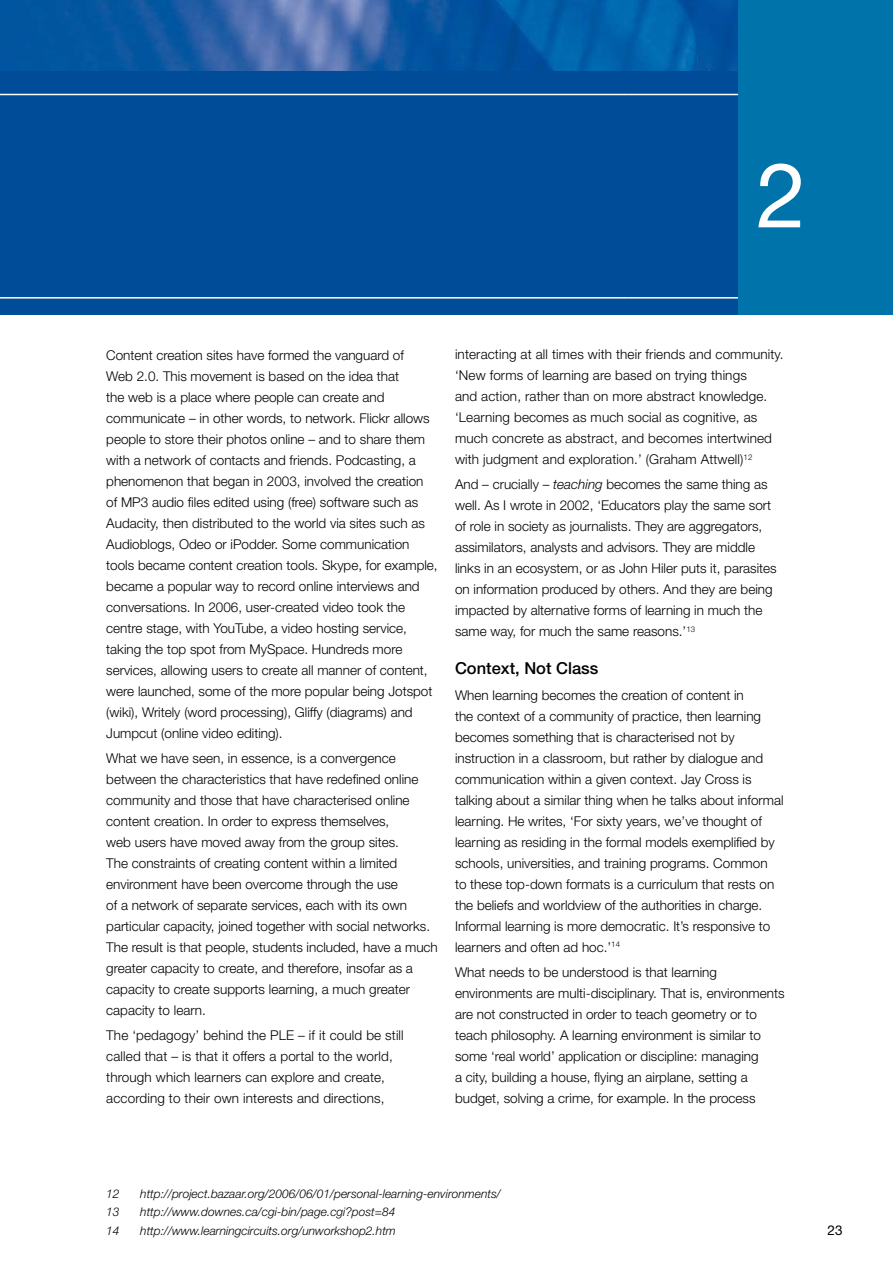
<style>
.page{position:relative;width:893px;height:1263px;background:#fff}
.page>*{position:absolute;margin:0;border:0;box-sizing:border-box;transform-origin:0 0}
.t1{font:90px "Helvetica Neue";color:#fff}
.t2{font:500 16.5px "Helvetica Neue";color:#000}
.t3{font:300 13.5px/21px "Helvetica Neue";color:#000}
.t4{font:13.5px "Helvetica Neue";color:#000}
.t5{font:italic 300 12px "Helvetica Neue";color:#000}
.s1{font-style:italic}
</style>
<div class="page">
<div style="left:0;top:71px;width:893px;height:244px;background:#004c99"></div>
<img style="left:0;top:0;width:738px;height:71px">
<hr style="left:0;top:297px;width:629px;height:2px;background:#fff">
<hr style="left:629px;top:94px;width:264px;height:1px;background:#fff">
<hr style="left:629px;top:297px;width:264px;height:2px;background:#fff">
<hr style="left:0;top:94px;width:629px;height:1px;background:#fff">
<div style="left:738px;top:0;width:155px;height:315px;background:#0073aa"></div>
<h1 class="t1" style="left:756px;top:142px;width:52px">2</h1>
<p class="t3" style="left:106px;top:344px;width:333px">Content creation sites have formed the vanguard of<br>Web 2.0. This movement is based on the idea that<br>the web is a place where people can create and communicate – in other words, to network. Flickr allows people to store their photos online – and to share them with a network of contacts and friends. Podcasting, a phenomenon that began in 2003, involved the creation of MP3 audio files edited using (free) software such as Audacity, then distributed to the world via sites such as Audioblogs, Odeo or iPodder. Some communication tools became content creation tools. Skype, for example, became a popular way to record online interviews and conversations. In 2006, user-created video took the centre stage, with YouTube, a video hosting service, taking the top spot from MySpace. Hundreds more services, allowing users to create all manner of content, were launched, some of the more popular being Jotspot (wiki), Writely (word processing), Gliffy (diagrams) and Jumpcut (online video editing).</p>
<p class="t3" style="left:106px;top:747px;width:333px">What we have seen, in essence, is a convergence between the characteristics that have redefined online community and those that have characterised online content creation. In order to express themselves,<br>web users have moved away from the group sites.<br>The constraints of creating content within a limited environment have been overcome through the use<br>of a network of separate services, each with its own particular capacity, joined together with social networks.<br>The result is that people, students included, have a much greater capacity to create, and therefore, insofar as a capacity to create supports learning, a much greater capacity to learn.</p>
<p class="t3" style="left:106px;top:1025px;width:299px">The ‘pedagogy’ behind the PLE – if it could be still called that – is that it offers a portal to the world, through which learners can explore and create, according to their own interests and directions,</p>
<p class="t3" style="left:455px;top:344px;width:330px">interacting at all times with their friends and community. ‘New forms of learning are based on trying things<br>and action, rather than on more abstract knowledge. ‘Learning becomes as much social as cognitive, as much concrete as abstract, and becomes intertwined with judgment and exploration.’ (Graham Attwell)<sup>12</sup></p>
<p class="t3" style="left:455px;top:474px;width:323px">And – crucially – <span class="s1">teaching</span> becomes the same thing as well. As I wrote in 2002, ‘Educators play the same sort of role in society as journalists. They are aggregators, assimilators, analysts and advisors. They are middle links in an ecosystem, or as John Hiler puts it, parasites on information produced by others. And they are being impacted by alternative forms of learning in much the same way, for much the same reasons.’<sup>13</sup></p>
<p class="t2" style="left:455px;top:659px;width:145px">Context, Not Class</p>
<p class="t3" style="left:455px;top:684px;width:330px">When learning becomes the creation of content in<br>the context of a community of practice, then learning becomes something that is characterised not by instruction in a classroom, but rather by dialogue and communication within a given context. Jay Cross is talking about a similar thing when he talks about informal learning. He writes, ‘For sixty years, we’ve thought of learning as residing in the formal models exemplified by schools, universities, and training programs. Common<br>to these top-down formats is a curriculum that rests on the beliefs and worldview of the authorities in charge.<br>Informal learning is more democratic. It’s responsive to learners and often ad hoc.’<sup>14</sup></p>
<p class="t3" style="left:455px;top:961px;width:331px">What needs to be understood is that learning environments are multi-disciplinary. That is, environments are not constructed in order to teach geometry or to teach philosophy. A learning environment is similar to some ‘real world’ application or discipline: managing<br>a city, building a house, flying an airplane, setting a budget, solving a crime, for example. In the process</p>
<p class="t5" style="left:106px;top:1186px;width:15px">12</p>
<p class="t5" style="left:140px;top:1186px;width:362px">http://project.bazaar.org/2006/06/01/personal-learning-environments/</p>
<p class="t5" style="left:106px;top:1205px;width:15px">13</p>
<p class="t5" style="left:140px;top:1205px;width:257px">http://www.downes.ca/cgi-bin/page.cgi?post=84</p>
<p class="t5" style="left:106px;top:1223px;width:15px">14</p>
<p class="t5" style="left:140px;top:1223px;width:257px">http://www.learningcircuits.org/unworkshop2.htm</p>
<p class="t4" style="left:828px;top:1222px;width:16px">23</p>
</div>
